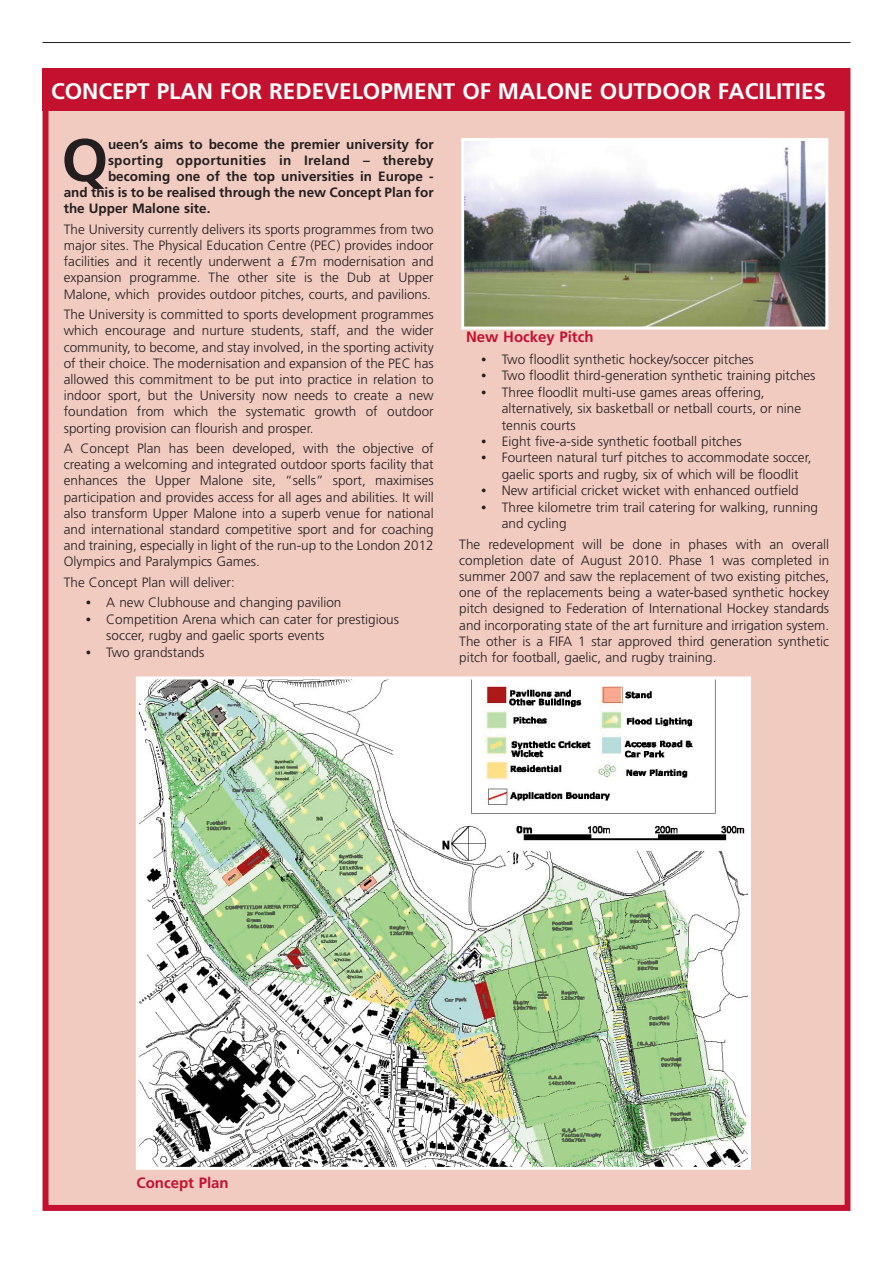
<style>
.page{position:relative;width:893px;height:1263px;background:#fff}
.page>*{position:absolute;margin:0;border:0;box-sizing:border-box;transform-origin:0 0}
.t1{font:700 59.85px "Frutiger";color:#231f20}
.t2{font:700 22.5px "Frutiger";color:#fff}
.t3{font:700 15px "Frutiger";color:#c41130}
.t4{font:300 13.5px/16.2px "Frutiger";color:#231f20;text-align:justify}
.t5{font:700 13.5px "Frutiger";color:#231f20}
.t6{font:700 13.5px "Frutiger";letter-spacing:.02em;color:#231f20}
.s1{font-family:"Adobe Garamond Pro";font-weight:400;font-style:italic}
</style>
<div class="page">
<hr style="left:43px;top:42px;width:807px;height:1px;background:#231f20">
<div style="left:49px;top:74px;width:795px;height:1131px;background:#f1cac0"></div>
<div style="left:43px;top:68px;width:807px;height:1143px;border:6px solid #c41130"></div>
<div style="left:43px;top:68px;width:807px;height:43px;background:#c41130"></div>
<img style="left:465px;top:142px;width:359px;height:184px">
<div style="left:461px;top:138px;width:367px;height:192px;border:3px solid #fff"></div>
<img style="left:140px;top:680px;width:607px;height:486px">
<div style="left:136px;top:676px;width:615px;height:494px;border:3px solid #fff"></div>
<h2 class="t2" style="left:51px;top:82px;width:776px">CONCEPT PLAN FOR REDEVELOPMENT OF MALONE OUTDOOR FACILITIES</h2>
<h1 class="t1" style="left:62px;top:136px;width:48px">Q</h1>
<p class="t5" style="left:108px;top:138px;width:327px">ueen’s aims to become the premier university for</p>
<p class="t6" style="left:108px;top:155px;width:327px">sporting opportunities in Ireland – thereby</p>
<p class="t5" style="left:108px;top:171px;width:327px">becoming one of the top universities in Europe -</p>
<p class="t5" style="left:64px;top:187px;width:371px">and this is to be realised through the new Concept Plan for</p>
<p class="t5" style="left:64px;top:203px;width:148px">the Upper Malone site.</p>
<p class="t4" style="left:64px;top:222px;width:371px">The University currently delivers its sports programmes from two major sites. The Physical Education Centre (PEC) provides indoor facilities and it recently underwent a £7m modernisation and expansion programme. The other site is the Dub at Upper Malone, which provides outdoor pitches, courts, and pavilions.</p>
<p class="t4" style="left:64px;top:307px;width:371px">The University is committed to sports development programmes which encourage and nurture students, staff, and the wider community, to become, and stay involved, in the sporting activity of their choice. The modernisation and expansion of the PEC has allowed this commitment to be put into practice in relation to indoor sport, but the University now needs to create a new foundation from which the systematic growth of outdoor sporting provision can flourish and prosper.</p>
<p class="t4" style="left:64px;top:441px;width:371px">A Concept Plan has been developed, with the objective of creating a welcoming and integrated outdoor sports facility that enhances the Upper Malone site, “sells” sport, maximises participation and provides access for all ages and abilities. It will also transform Upper Malone into a superb venue for national and international standard competitive sport and for coaching and training, especially in light of the run-up to the London 2012<br>Olympics and Paralympics Games.</p>
<p class="t4" style="left:64px;top:575px;width:172px">The Concept Plan will deliver:</p>
<p class="t4" style="left:85px;top:596px;width:258px"><span class="s1">•</span> A new Clubhouse and changing pavilion</p>
<p class="t4" style="left:106px;top:612px;width:294px;text-indent:-21px"><span class="s1">•</span> Competition Arena which can cater for prestigious soccer, rugby and gaelic sports events</p>
<p class="t4" style="left:85px;top:645px;width:121px"><span class="s1">•</span> Two grandstands</p>
<p class="t3" style="left:466px;top:331px;width:129px">New Hockey Pitch</p>
<p class="t4" style="left:480px;top:352px;width:275px"><span class="s1">•</span> Two floodlit synthetic hockey/soccer pitches</p>
<p class="t4" style="left:480px;top:369px;width:337px"><span class="s1">•</span> Two floodlit third-generation synthetic training pitches</p>
<p class="t4" style="left:502px;top:385px;width:301px;text-align:left;text-indent:-21px"><span class="s1">•</span> Three floodlit multi-use games areas offering, alternatively, six basketball or netball courts, or nine tennis courts</p>
<p class="t4" style="left:480px;top:434px;width:263px"><span class="s1">•</span> Eight five-a-side synthetic football pitches</p>
<p class="t4" style="left:502px;top:450px;width:311px;text-indent:-21px"><span class="s1">•</span> Fourteen natural turf pitches to accommodate soccer, gaelic sports and rugby, six of which will be floodlit</p>
<p class="t4" style="left:480px;top:483px;width:320px"><span class="s1">•</span> New artificial cricket wicket with enhanced outfield</p>
<p class="t4" style="left:502px;top:500px;width:318px;text-indent:-21px"><span class="s1">•</span> Three kilometre trim trail catering for walking, running and cycling</p>
<p class="t4" style="left:459px;top:537px;width:371px">The redevelopment will be done in phases with an overall completion date of August 2010. Phase 1 was completed in summer 2007 and saw the replacement of two existing pitches, one of the replacements being a water-based synthetic hockey pitch designed to Federation of International Hockey standards and incorporating state of the art furniture and irrigation system.<br>The other is a FIFA 1 star approved third generation synthetic pitch for football, gaelic, and rugby training.</p>
<p class="t3" style="left:137px;top:1177px;width:94px">Concept Plan</p>
</div>
